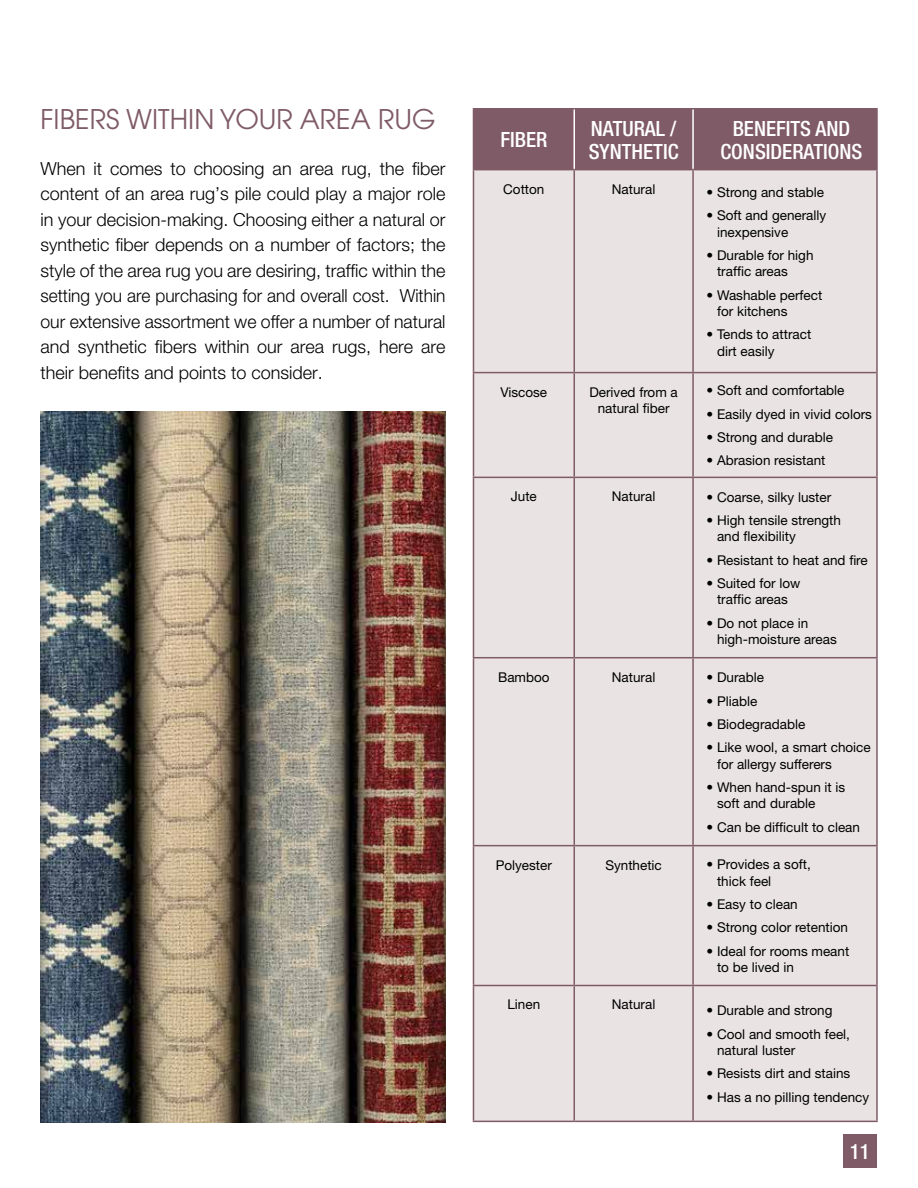
<style>
.page{position:relative;width:918px;height:1188px;background:#fff}
.page>*{position:absolute;margin:0;border:0;box-sizing:border-box;transform-origin:0 0}
.t1{font:27px "Avant Garde";color:#7f5b67}
.t2{font:500 condensed 21px/22.5px "Helvetica Neue";color:#fff}
.t3{font:300 18px/25.5px "Helvetica Neue";color:#000;text-align:justify}
.t4{font:13.5px/16.5px "Helvetica Neue";color:#000}
</style>
<div class="page">
<div style="left:843px;top:1134px;width:34px;height:34px;background:#7f5b67"></div>
<img style="left:40px;top:411px;width:406px;height:711px">
<div style="left:474px;top:110px;width:402px;height:59px;background:#7f5b67"></div>
<div style="left:474px;top:170px;width:402px;height:951px;background:#e9e3e4"></div>
<hr style="left:473px;top:108px;width:101px;height:2px;background:#7f5b67">
<hr style="left:473px;top:109px;width:1px;height:60px;background:#7f5b67">
<hr style="left:574px;top:108px;width:119px;height:2px;background:#7f5b67">
<hr style="left:693px;top:108px;width:185px;height:2px;background:#7f5b67">
<hr style="left:876px;top:109px;width:2px;height:60px;background:#7f5b67">
<hr style="left:574px;top:109px;width:1px;height:60px;background:#fff">
<hr style="left:692px;top:109px;width:2px;height:60px;background:#fff">
<hr style="left:473px;top:169px;width:101px;height:1px;background:#7f5b67">
<hr style="left:473px;top:170px;width:1px;height:202px;background:#7f5b67">
<hr style="left:574px;top:169px;width:119px;height:1px;background:#7f5b67">
<hr style="left:574px;top:170px;width:1px;height:202px;background:#7f5b67">
<hr style="left:693px;top:169px;width:185px;height:1px;background:#7f5b67">
<hr style="left:692px;top:170px;width:2px;height:202px;background:#7f5b67">
<hr style="left:876px;top:170px;width:2px;height:202px;background:#7f5b67">
<hr style="left:473px;top:372px;width:101px;height:1px;background:#7f5b67">
<hr style="left:473px;top:373px;width:1px;height:104px;background:#7f5b67">
<hr style="left:574px;top:372px;width:119px;height:1px;background:#7f5b67">
<hr style="left:574px;top:373px;width:1px;height:104px;background:#7f5b67">
<hr style="left:693px;top:372px;width:185px;height:1px;background:#7f5b67">
<hr style="left:692px;top:373px;width:2px;height:104px;background:#7f5b67">
<hr style="left:876px;top:373px;width:2px;height:104px;background:#7f5b67">
<hr style="left:473px;top:477px;width:101px;height:1px;background:#7f5b67">
<hr style="left:473px;top:478px;width:1px;height:179px;background:#7f5b67">
<hr style="left:574px;top:477px;width:119px;height:1px;background:#7f5b67">
<hr style="left:574px;top:478px;width:1px;height:179px;background:#7f5b67">
<hr style="left:693px;top:477px;width:185px;height:1px;background:#7f5b67">
<hr style="left:692px;top:478px;width:2px;height:179px;background:#7f5b67">
<hr style="left:876px;top:478px;width:2px;height:179px;background:#7f5b67">
<hr style="left:473px;top:657px;width:101px;height:1px;background:#7f5b67">
<hr style="left:473px;top:658px;width:1px;height:187px;background:#7f5b67">
<hr style="left:574px;top:657px;width:119px;height:1px;background:#7f5b67">
<hr style="left:574px;top:658px;width:1px;height:187px;background:#7f5b67">
<hr style="left:693px;top:657px;width:185px;height:1px;background:#7f5b67">
<hr style="left:692px;top:658px;width:2px;height:187px;background:#7f5b67">
<hr style="left:876px;top:658px;width:2px;height:187px;background:#7f5b67">
<hr style="left:473px;top:845px;width:101px;height:1px;background:#7f5b67">
<hr style="left:473px;top:846px;width:1px;height:139px;background:#7f5b67">
<hr style="left:574px;top:845px;width:119px;height:1px;background:#7f5b67">
<hr style="left:574px;top:846px;width:1px;height:139px;background:#7f5b67">
<hr style="left:693px;top:845px;width:185px;height:1px;background:#7f5b67">
<hr style="left:692px;top:846px;width:2px;height:139px;background:#7f5b67">
<hr style="left:876px;top:846px;width:2px;height:139px;background:#7f5b67">
<hr style="left:473px;top:985px;width:101px;height:1px;background:#7f5b67">
<hr style="left:473px;top:986px;width:1px;height:135px;background:#7f5b67">
<hr style="left:574px;top:985px;width:119px;height:1px;background:#7f5b67">
<hr style="left:574px;top:986px;width:1px;height:135px;background:#7f5b67">
<hr style="left:693px;top:985px;width:185px;height:1px;background:#7f5b67">
<hr style="left:692px;top:986px;width:2px;height:135px;background:#7f5b67">
<hr style="left:876px;top:986px;width:2px;height:135px;background:#7f5b67">
<hr style="left:473px;top:1121px;width:101px;height:1px;background:#7f5b67">
<hr style="left:574px;top:1121px;width:119px;height:1px;background:#7f5b67">
<hr style="left:693px;top:1121px;width:185px;height:1px;background:#7f5b67">
<h1 class="t1" style="left:40px;top:103px;width:397px">FIBERS WITHIN YOUR AREA RUG</h1>
<p class="t3" style="left:40px;top:155px;width:407px">When it comes to choosing an area rug, the fiber content of an area rug’s pile could play a major role in your decision-making. Choosing either a natural or synthetic fiber depends on a number of factors; the style of the area rug you are desiring, traffic within the setting you are purchasing for and overall cost. Within our extensive assortment we offer a number of natural and synthetic fibers within our area rugs, here are their benefits and points to consider.</p>
<h2 class="t2" style="left:500px;top:128px;width:49px">FIBER</h2>
<h2 class="t2" style="left:589px;top:117px;width:91px">NATURAL /<br>SYNTHETIC</h2>
<h2 class="t2" style="left:720px;top:117px;width:144px;text-align:center">BENEFITS AND<br>CONSIDERATIONS</h2>
<p class="t4" style="left:503px;top:181px;width:43px">Cotton</p>
<p class="t4" style="left:612px;top:181px;width:45px">Natural</p>
<p class="t4" style="left:707px;top:184px;width:119px">• Strong and stable</p>
<p class="t4" style="left:717px;top:207px;width:111px;text-indent:-11px">• Soft and generally inexpensive</p>
<p class="t4" style="left:717px;top:247px;width:98px;text-indent:-11px">• Durable for high traffic areas</p>
<p class="t4" style="left:717px;top:286px;width:107px;text-indent:-11px">• Washable perfect for kitchens</p>
<p class="t4" style="left:717px;top:326px;width:96px;text-indent:-11px">• Tends to attract dirt easily</p>
<p class="t4" style="left:500px;top:383px;width:48px">Viscose</p>
<p class="t4" style="left:589px;top:383px;width:90px;text-align:center">Derived from a natural fiber</p>
<p class="t4" style="left:707px;top:382px;width:140px">• Soft and comfortable</p>
<p class="t4" style="left:707px;top:405px;width:167px">• Easily dyed in vivid colors</p>
<p class="t4" style="left:707px;top:429px;width:128px">• Strong and durable</p>
<p class="t4" style="left:707px;top:452px;width:121px">• Abrasion resistant</p>
<p class="t4" style="left:511px;top:488px;width:28px">Jute</p>
<p class="t4" style="left:612px;top:488px;width:45px">Natural</p>
<p class="t4" style="left:707px;top:488px;width:126px">• Coarse, silky luster</p>
<p class="t4" style="left:717px;top:512px;width:126px;text-indent:-11px">• High tensile strength and flexibility</p>
<p class="t4" style="left:707px;top:551px;width:163px">• Resistant to heat and fire</p>
<p class="t4" style="left:707px;top:575px;width:95px;text-align:center">• Suited for low traffic areas</p>
<p class="t4" style="left:717px;top:614px;width:121px;text-indent:-11px">• Do not place in high-moisture areas</p>
<p class="t4" style="left:498px;top:669px;width:53px">Bamboo</p>
<p class="t4" style="left:612px;top:669px;width:45px">Natural</p>
<p class="t4" style="left:707px;top:669px;width:59px">• Durable</p>
<p class="t4" style="left:707px;top:692px;width:52px">• Pliable</p>
<p class="t4" style="left:707px;top:716px;width:100px">• Biodegradable</p>
<p class="t4" style="left:717px;top:739px;width:155px;text-indent:-11px">• Like wool, a smart choice for allergy sufferers</p>
<p class="t4" style="left:717px;top:779px;width:130px;text-indent:-11px">• When hand-spun it is soft and durable</p>
<p class="t4" style="left:707px;top:818px;width:155px">• Can be difficult to clean</p>
<p class="t4" style="left:496px;top:856px;width:58px">Polyester</p>
<p class="t4" style="left:605px;top:856px;width:58px">Synthetic</p>
<p class="t4" style="left:717px;top:856px;width:95px;text-indent:-11px">• Provides a soft, thick feel</p>
<p class="t4" style="left:707px;top:896px;width:93px">• Easy to clean</p>
<p class="t4" style="left:707px;top:919px;width:143px">• Strong color retention</p>
<p class="t4" style="left:717px;top:942px;width:134px;text-indent:-11px">• Ideal for rooms meant to be lived in</p>
<p class="t4" style="left:507px;top:996px;width:34px">Linen</p>
<p class="t4" style="left:612px;top:996px;width:45px">Natural</p>
<p class="t4" style="left:707px;top:1002px;width:128px">• Durable and strong</p>
<p class="t4" style="left:717px;top:1026px;width:135px;text-indent:-11px">• Cool and smooth feel, natural luster</p>
<p class="t4" style="left:707px;top:1065px;width:145px">• Resists dirt and stains</p>
<p class="t4" style="left:707px;top:1089px;width:164px">• Has a no pilling tendency</p>
<h2 class="t2" style="left:850px;top:1140px;width:22px">11</h2>
</div>
